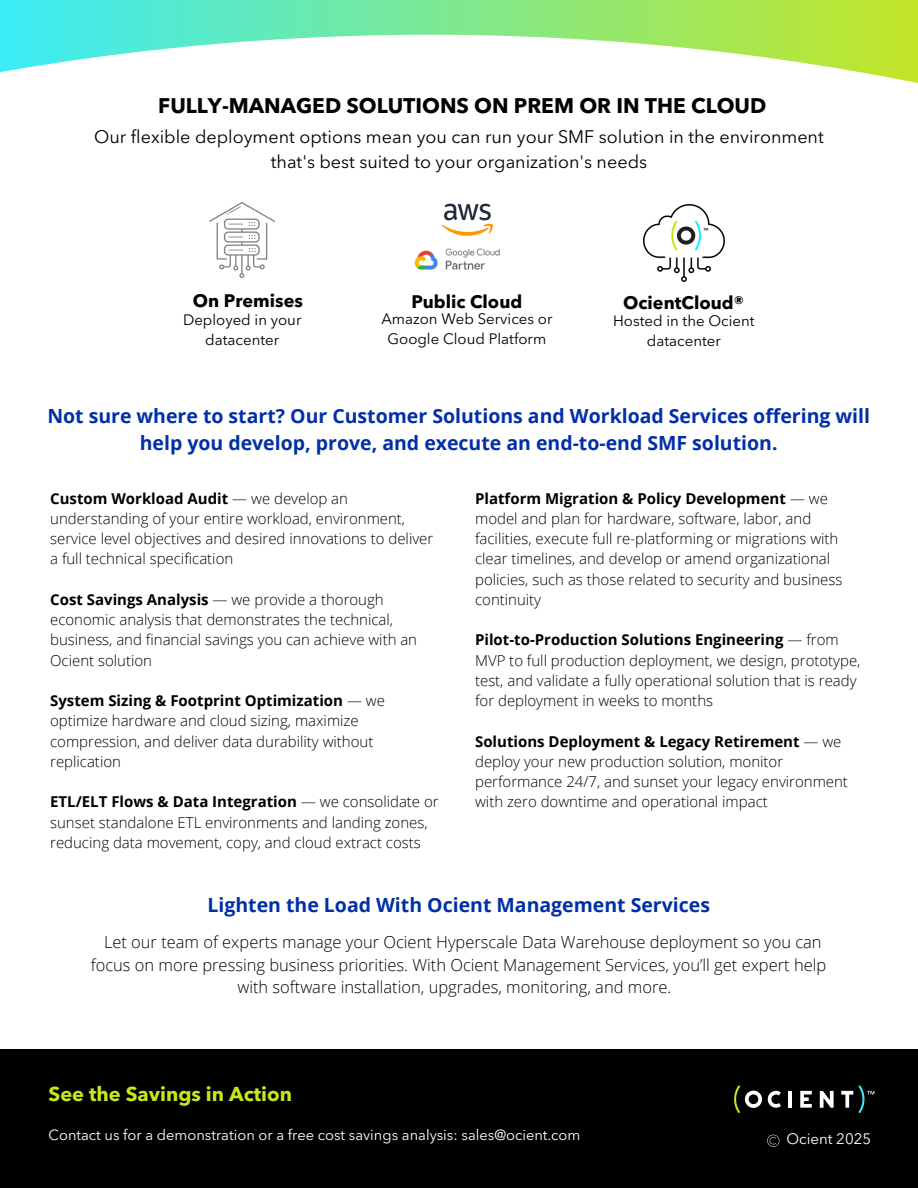
<style>
.page{position:relative;width:918px;height:1188px;background:#fff}
.page>*{position:absolute;margin:0;border:0;box-sizing:border-box;transform-origin:0 0}
.t1{font:700 21px "Avenir Next LT Pro";color:#000}
.t2{font:700 19.95px "Avenir Next LT Pro";color:#c9e51e}
.t3{font:700 19.5px/27px "Open Sans";color:#002fa7;text-align:center}
.t4{font:18px/24.8px "Avenir Next LT Pro";color:#000;text-align:center}
.t5{font:700 18px "Avenir Next LT Pro";color:#000}
.t6{font:300 16.5px/22.5px "Open Sans";color:#000;text-align:center}
.t7{font:300 15px/20.2px "Open Sans";color:#000}
.t8{font:15px/20.2px "Avenir Next LT Pro";color:#000;text-align:center}
.t9{font:15px "Avenir Next LT Pro";color:#fff}
.t10{font:14.7px "Avenir Next LT Pro";color:#fff}
.s1{font-weight:700}
</style>
<div class="page">
<div style="left:0;top:0;width:918px;height:94px;background:linear-gradient(to right,#3aecf7,#c3e527)"></div>
<svg style="left:0;top:35px;width:918px;height:212px"></svg>
<img style="left:210px;top:202px;width:64px;height:76px">
<img style="left:643px;top:204px;width:81px;height:78px">
<img style="left:441px;top:202px;width:51px;height:33px">
<img style="left:410px;top:242px;width:114px;height:28px">
<div style="left:0;top:1049px;width:918px;height:139px;background:#000"></div>
<svg style="left:820px;top:1091px;width:14px;height:17px"></svg>
<svg style="left:800px;top:1091px;width:12px;height:17px"></svg>
<hr style="left:788px;top:1091px;width:4px;height:17px;background:#fff">
<svg style="left:768px;top:1091px;width:13px;height:17px"></svg>
<svg style="left:734px;top:1085px;width:28px;height:28px"></svg>
<svg style="left:841px;top:1085px;width:33px;height:28px"></svg>
<svg style="left:767px;top:1135px;width:12px;height:12px"></svg>
<p class="t1" style="left:158px;top:97px;width:610px">FULLY-MANAGED SOLUTIONS ON PREM OR IN THE CLOUD</p>
<p class="t4" style="left:94px;top:126px;width:731px">Our flexible deployment options mean you can run your SMF solution in the environment that's best suited to your organization's needs</p>
<p class="t5" style="left:193px;top:293px;width:111px">On Premises</p>
<h2 class="t8" style="left:183px;top:311px;width:120px">Deployed in your datacenter</h2>
<h3 class="t5" style="left:411px;top:294px;width:112px">Public Cloud</h3>
<p class="t8" style="left:381px;top:310px;width:173px">Amazon Web Services or<br>Google Cloud Platform</p>
<p class="t5" style="left:623px;top:295px;width:123px">OcientCloud®</p>
<p class="t8" style="left:613px;top:312px;width:143px">Hosted in the Ocient datacenter</p>
<p class="t3" style="left:47px;top:402px;width:824px">Not sure where to start? Our Customer Solutions and Workload Services offering will help you develop, prove, and execute an end-to-end SMF solution.</p>
<h4 class="t7" style="left:50px;top:488px;width:385px"><span class="s1">Custom Workload Audit</span> — we develop an understanding of your entire workload, environment, service level objectives and desired innovations to deliver a full technical specification</h4>
<p class="t7" style="left:50px;top:589px;width:368px"><span class="s1">Cost Savings Analysis</span> — we provide a thorough economic analysis that demonstrates the technical, business, and financial savings you can achieve with an Ocient solution</p>
<h3 class="t7" style="left:50px;top:690px;width:336px"><span class="s1">System Sizing &amp; Footprint Optimization</span> — we optimize hardware and cloud sizing, maximize compression, and deliver data durability without replication</h3>
<p class="t7" style="left:50px;top:791px;width:390px"><span class="s1">ETL/ELT Flows &amp; Data Integration</span> — we consolidate or sunset standalone ETL environments and landing zones, reducing data movement, copy, and cloud extract costs</p>
<p class="t7" style="left:475px;top:488px;width:369px"><span class="s1">Platform Migration &amp; Policy Development</span> — we model and plan for hardware, software, labor, and facilities, execute full re-platforming or migrations with clear timelines, and develop or amend organizational policies, such as those related to security and business continuity</p>
<p class="t7" style="left:475px;top:629px;width:387px"><span class="s1">Pilot-to-Production Solutions Engineering</span> — from MVP to full production deployment, we design, prototype, test, and validate a fully operational solution that is ready for deployment in weeks to months</p>
<h3 class="t7" style="left:475px;top:731px;width:374px"><span class="s1">Solutions Deployment &amp; Legacy Retirement</span> — we deploy your new production solution, monitor performance 24/7, and sunset your legacy environment with zero downtime and operational impact</h3>
<h1 class="t3" style="left:208px;top:891px;width:504px">Lighten the Load With Ocient Management Services</h1>
<p class="t6" style="left:91px;top:931px;width:737px">Let our team of experts manage your Ocient Hyperscale Data Warehouse deployment so you can focus on more pressing business priorities. With Ocient Management Services, you’ll get expert help with software installation, upgrades, monitoring, and more.</p>
<p class="t2" style="left:49px;top:1086px;width:245px">See the Savings in Action</p>
<p class="t10" style="left:49px;top:1129px;width:533px">Contact us for a demonstration or a free cost savings analysis: sales@ocient.com</p>
<p class="t9" style="left:787px;top:1132px;width:86px">Ocient 2025</p>
</div>
